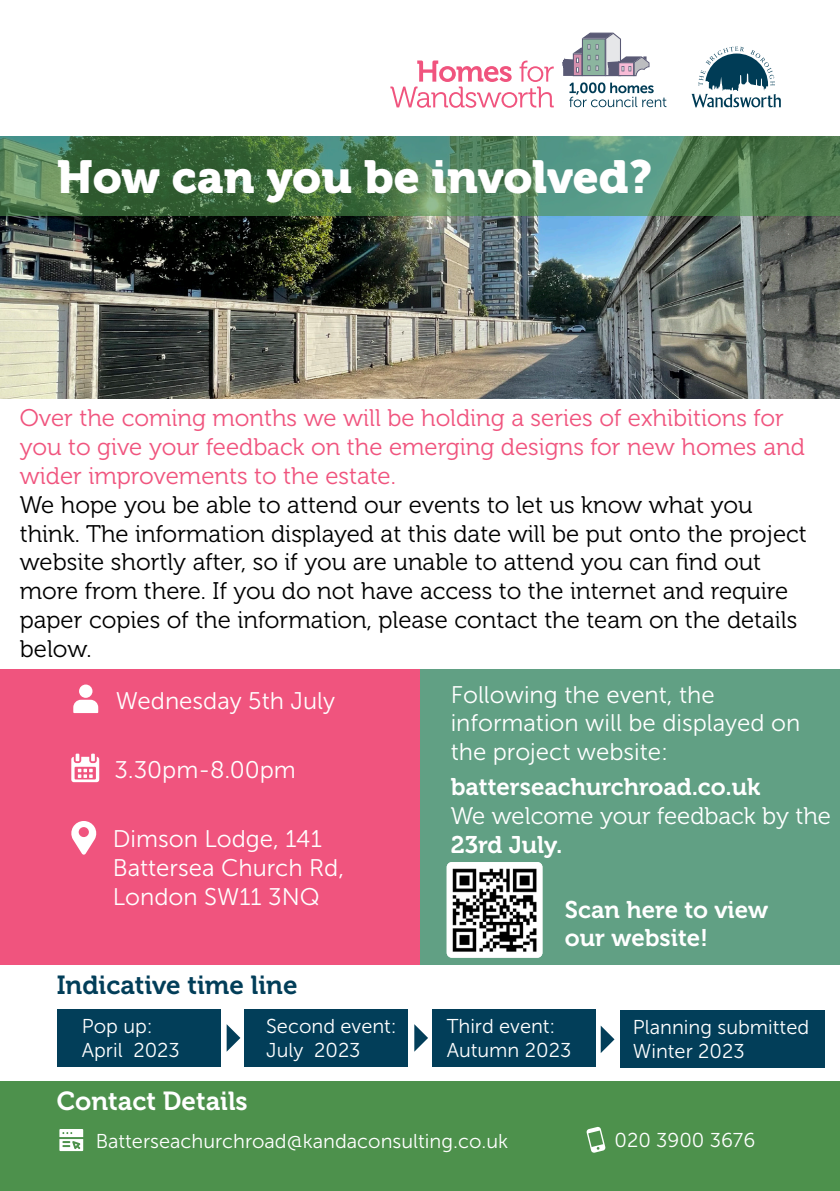
<style>
.page{position:relative;width:840px;height:1191px;background:#fff}
.page>*{position:absolute;margin:0;border:0;box-sizing:border-box;transform-origin:0 0}
.Paragraph_Style_1{font:46px "Museo 900";letter-spacing:-.005em;color:#fff}
.Paragraph_Style_1-2{font:26px "Museo 700";color:#023e59}
.Paragraph_Style_1-3{font:26px "Museo 700";color:#fff}
.Paragraph_Style_1-4{font:24px/28.8px "Museo 300";color:#000}
.Paragraph_Style_1-5{font:24px/28.8px "Museo Sans 300";color:#fff}
.Paragraph_Style_1-6{font:24px/28.8px "Museo 300";color:#f0547e}
.Paragraph_Style_1-7{font:24px/28.8px "Museo 700";color:#fff}
.Paragraph_Style_1-8{font:24px/28.8px "Museo 300";color:#fff}
.Paragraph_Style_1-9{font:20px/24px "Museo Sans 300";color:#fff}
.s1{font-family:"Museo 700"}
</style>
<div class="page">
<div style="left:0;top:669px;width:420px;height:295px;background:#f0547e"></div>
<div style="left:420px;top:669px;width:419px;height:295px;background:#61a084"></div>
<img style="left:446px;top:862px;width:96px;height:95px">
<div style="left:57px;top:1009px;width:163px;height:57px;background:#023e59"></div>
<div style="left:79px;top:684px;width:13px;height:14px;background:#fff;border-radius:50%"></div>
<svg style="left:73px;top:699px;width:25px;height:14px"></svg>
<svg style="left:71px;top:753px;width:28px;height:29px"></svg>
<svg style="left:71px;top:821px;width:26px;height:33px"></svg>
<img style="left:0;top:215px;width:839px;height:184px">
<svg style="left:0;top:136px;width:839px;height:79px;background:#4c7c55"></svg>
<svg style="left:226px;top:1009px;width:182px;height:57px;background:#164d66"></svg>
<svg style="left:414px;top:1009px;width:409px;height:59px;background:#1b5169"></svg>
<div style="left:0;top:1081px;width:839px;height:110px;background:#4d914c"></div>
<svg style="left:390px;top:33px;width:276px;height:75px"></svg>
<svg style="left:691px;top:46px;width:90px;height:62px"></svg>
<svg style="left:586px;top:1126px;width:19px;height:27px"></svg>
<svg style="left:59px;top:1129px;width:24px;height:22px"></svg>
<p class="Paragraph_Style_1" style="left:57px;top:151px;width:596px">How can you be involved?</p>
<p class="Paragraph_Style_1-6" style="left:20px;top:404px;width:786px">Over the coming months we will be holding a series of exhibitions for you to give your feedback on the emerging designs for new homes and wider improvements to the estate.</p>
<p class="Paragraph_Style_1-4" style="left:20px;top:490px;width:788px">We hope you be able to attend our events to let us know what you think. The information displayed at this date will be put onto the project website shortly after, so if you are unable to attend you can find out more from there. If you do not have access to the internet and require paper copies of the information, please contact the team on the details below.</p>
<p class="Paragraph_Style_1-5" style="left:450px;top:680px;width:351px">Following the event, the information will be displayed on the project website:</p>
<p class="Paragraph_Style_1-7" style="left:450px;top:772px;width:311px">batterseachurchroad.co.uk</p>
<p class="Paragraph_Style_1-8" style="left:450px;top:801px;width:381px">We welcome your feedback by the<br><span class="s1">23rd July.</span></p>
<p class="Paragraph_Style_1-5" style="left:116px;top:687px;width:221px">Wednesday 5th July</p>
<p class="Paragraph_Style_1-5" style="left:114px;top:756px;width:183px">3.30pm-8.00pm</p>
<p class="Paragraph_Style_1-5" style="left:113px;top:825px;width:233px">Dimson Lodge, 141<br>Battersea Church Rd,<br>London SW11 3NQ</p>
<p class="Paragraph_Style_1-7" style="left:564px;top:895px;width:204px">Scan here to view our website!</p>
<p class="Paragraph_Style_1-2" style="left:57px;top:970px;width:242px">Indicative time line</p>
<p class="Paragraph_Style_1-9" style="left:82px;top:1014px;width:72px">Pop up:</p>
<p class="Paragraph_Style_1-9" style="left:82px;top:1038px;width:99px">April 2023</p>
<p class="Paragraph_Style_1-3" style="left:57px;top:1086px;width:192px">Contact Details</p>
<p class="Paragraph_Style_1-9" style="left:266px;top:1014px;width:132px">Second event:<br>July 2023</p>
<p class="Paragraph_Style_1-9" style="left:446px;top:1014px;width:126px">Third event:<br>Autumn 2023</p>
<p class="Paragraph_Style_1-9" style="left:632px;top:1015px;width:178px">Planning submitted<br>Winter 2023</p>
<p class="Paragraph_Style_1-9" style="left:96px;top:1128px;width:414px">Batterseachurchroad@kandaconsulting.co.uk</p>
<p class="Paragraph_Style_1-9" style="left:614px;top:1128px;width:142px">020 3900 3676</p>
</div>
